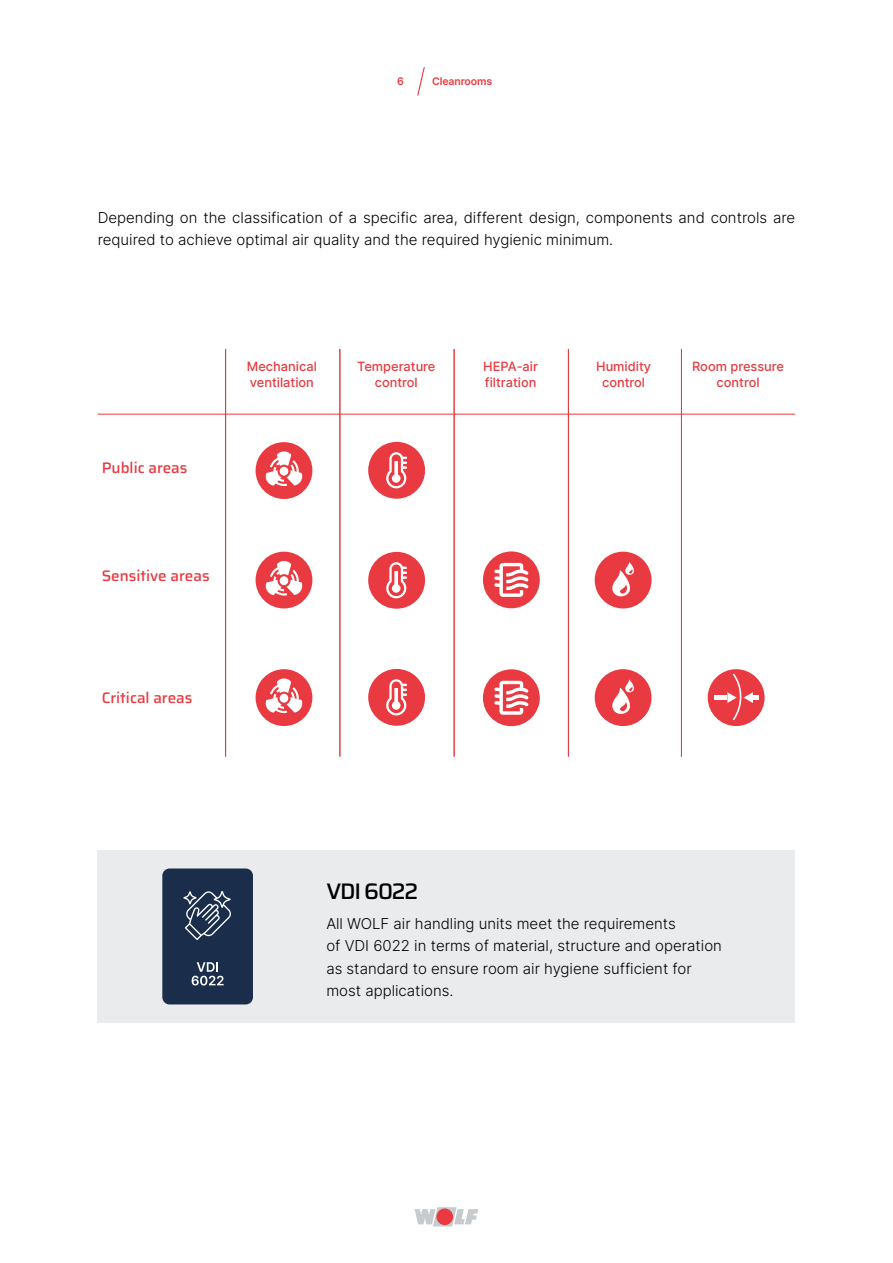
<style>
.page{position:relative;width:893px;height:1263px;background:#fff}
.page>*{position:absolute;margin:0;border:0;box-sizing:border-box;transform-origin:0 0}
.t1{font:500 22.5px "Saira";letter-spacing:-.05em;color:#000}
.t2{font:500 15.3px "Saira";color:#e83a40}
.t3{font:300 15px/22.5px "Inter";color:#000}
.t4{font:500 12.9px/15.5px "Inter";color:#e83a40;text-align:center}
.t5{font:600 10.5px "Inter";letter-spacing:-.01em;color:#e83a40}
</style>
<div class="page">
<div style="left:368px;top:442px;width:57px;height:57px;background:#e83a40;border-radius:50%"></div>
<svg style="left:386px;top:452px;width:21px;height:36px"></svg>
<div style="left:368px;top:552px;width:57px;height:57px;background:#e83a40;border-radius:50%"></div>
<svg style="left:386px;top:562px;width:21px;height:36px"></svg>
<div style="left:368px;top:669px;width:57px;height:57px;background:#e83a40;border-radius:50%"></div>
<svg style="left:386px;top:679px;width:21px;height:36px"></svg>
<div style="left:595px;top:552px;width:56px;height:56px;background:#e83a40;border-radius:50%"></div>
<svg style="left:612px;top:562px;width:22px;height:35px"></svg>
<div style="left:595px;top:669px;width:56px;height:57px;background:#e83a40;border-radius:50%"></div>
<svg style="left:612px;top:680px;width:22px;height:34px"></svg>
<div style="left:483px;top:551px;width:57px;height:57px;background:#e83a40;border-radius:50%"></div>
<svg style="left:494px;top:563px;width:35px;height:34px"></svg>
<div style="left:483px;top:669px;width:57px;height:57px;background:#e83a40;border-radius:50%"></div>
<svg style="left:494px;top:681px;width:35px;height:34px"></svg>
<div style="left:708px;top:669px;width:57px;height:57px;background:#e83a40;border-radius:50%"></div>
<div style="left:715px;top:695px;width:12px;height:5px;background:#fff"></div>
<svg style="left:727px;top:672px;width:32px;height:50px"></svg>
<hr style="left:225px;top:349px;width:1px;height:407px;background:#e83a40">
<hr style="left:339px;top:349px;width:1px;height:407px;background:#e83a40">
<hr style="left:454px;top:349px;width:1px;height:407px;background:#e83a40">
<hr style="left:568px;top:349px;width:1px;height:407px;background:#e83a40">
<hr style="left:681px;top:349px;width:1px;height:407px;background:#e83a40">
<div style="left:256px;top:442px;width:56px;height:57px;background:#e83a40;border-radius:50%"></div>
<svg style="left:265px;top:451px;width:38px;height:35px"></svg>
<div style="left:256px;top:552px;width:56px;height:56px;background:#e83a40;border-radius:50%"></div>
<svg style="left:265px;top:561px;width:38px;height:34px"></svg>
<div style="left:256px;top:669px;width:56px;height:57px;background:#e83a40;border-radius:50%"></div>
<svg style="left:265px;top:678px;width:38px;height:35px"></svg>
<hr style="left:98px;top:414px;width:697px;height:1px;background:#e83a40">
<div style="left:98px;top:850px;width:697px;height:173px;background:#e9ebec"></div>
<div style="left:162px;top:868px;width:91px;height:136px;background:#1a2e4b;border-radius:7px"></div>
<svg style="left:192px;top:962px;width:32px;height:23px"></svg>
<svg style="left:183px;top:891px;width:48px;height:49px"></svg>
<svg style="left:415px;top:1207px;width:63px;height:19px"></svg>
<div style="left:436px;top:1208px;width:17px;height:17px;background:#e83a40;border-radius:50%"></div>
<svg style="left:417px;top:67px;width:8px;height:29px"></svg>
<p class="t5" style="left:397px;top:74px;width:8px">6</p>
<p class="t5" style="left:432px;top:74px;width:62px">Cleanrooms</p>
<p class="t3" style="left:98px;top:206px;width:699px">Depending on the classification of a specific area, different design, components and controls are required to achieve optimal air quality and the required hygienic minimum.</p>
<p class="t2" style="left:102px;top:455px;width:87px">Public areas</p>
<p class="t2" style="left:102px;top:563px;width:109px">Sensitive areas</p>
<p class="t4" style="left:247px;top:359px;width:72px;text-align:left">Mechanical ventilation</p>
<p class="t4" style="left:357px;top:359px;width:80px">Temperature control</p>
<p class="t4" style="left:483px;top:359px;width:56px;text-align:left">HEPA-air filtration</p>
<p class="t4" style="left:596px;top:359px;width:56px">Humidity control</p>
<p class="t4" style="left:692px;top:359px;width:94px">Room pressure control</p>
<p class="t2" style="left:102px;top:685px;width:92px">Critical areas</p>
<h1 class="t1" style="left:326px;top:873px;width:93px">VDI 6022</h1>
<p class="t3" style="left:326px;top:912px;width:397px">All WOLF air handling units meet the requirements<br>of VDI 6022 in terms of material, structure and operation as standard to ensure room air hygiene sufficient for most applications.</p>
</div>
